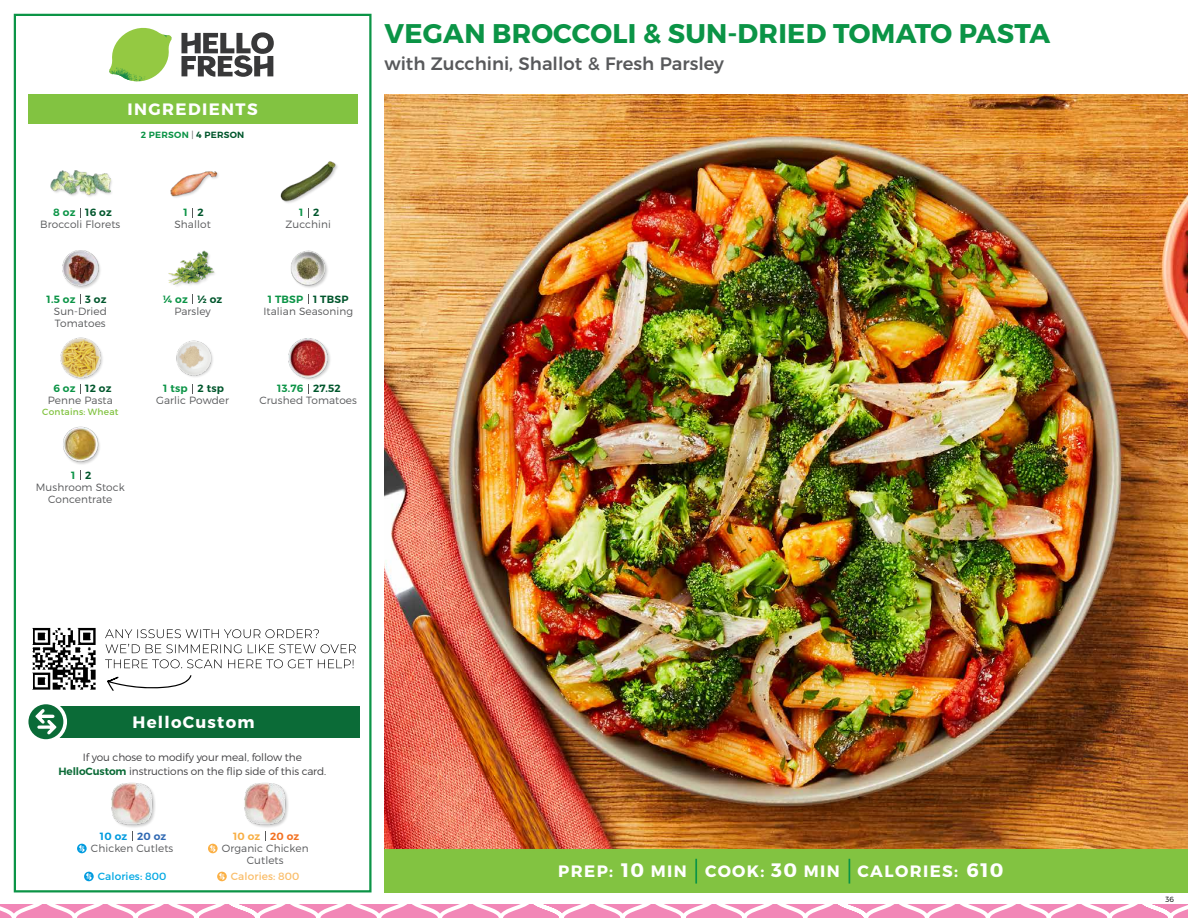
<style>
.page{position:relative;width:1188px;height:918px;background:#fff}
.page>*{position:absolute;margin:0;border:0;box-sizing:border-box;transform-origin:0 0}
.t1{font:700 27px "Montserrat";letter-spacing:.01em;color:#0b9446}
.t2{font:500 18px "Montserrat";color:#58595b}
.t3{font:700 16.5px "Montserrat";letter-spacing:.085em;color:#fff}
.t4{font:300 10.5px/12px "Montserrat";letter-spacing:.01em;color:#58595b;text-align:center}
.t5{font:300 10.5px/13.5px "Montserrat";letter-spacing:-.01em;color:#414042;text-align:center}
.t6{font:600 10.5px "Montserrat";letter-spacing:.02em;color:#00562c}
.t7{font:600 10.5px "Montserrat";letter-spacing:.02em;color:#0b9446}
.t8{font:10.5px "Montserrat";letter-spacing:.01em;color:#00a8e3}
.t9{font:10.5px "Montserrat";letter-spacing:.01em;color:#fabe6b}
.t10{font:600 10.5px "Montserrat";letter-spacing:.02em;color:#009bdf}
.t11{font:600 10.5px "Montserrat";letter-spacing:.02em;color:#f8af45}
.t12{font:600 9px "Montserrat";letter-spacing:.03em;color:#0b9446}
.t13{font:9px "Montserrat";letter-spacing:.025em;color:#82c341}
.t14{font:300 7.5px "Montserrat";color:#000}
.s1{font-weight:300;color:#58595b}
.s2{color:#00562c}
.s3{font-weight:600;color:#0b6b37}
.s4{color:#3069b3}
.s5{color:#f37121}
.s6{font-size:19.5px}
</style>
<div class="page">
<svg style="left:0;top:904px;width:1188px;height:14px"></svg>
<div style="left:384px;top:849px;width:804px;height:43px;background:#82c341"></div>
<svg style="left:181px;top:32px;width:93px;height:45px"></svg>
<svg style="left:114px;top:28px;width:55px;height:36px"></svg>
<img style="left:143px;top:28px;width:29px;height:24px">
<img style="left:112px;top:48px;width:54px;height:10px">
<img style="left:109px;top:52px;width:55px;height:30px">
<img style="left:142px;top:58px;width:24px;height:23px">
<div style="left:28px;top:94px;width:330px;height:30px;background:#82c341"></div>
<div style="left:14px;top:14px;width:358px;height:878px;border:2px solid #0b9446"></div>
<img style="left:384px;top:94px;width:804px;height:755px">
<img style="left:168px;top:250px;width:47px;height:36px">
<img style="left:290px;top:250px;width:38px;height:38px">
<img style="left:170px;top:171px;width:49px;height:27px">
<img style="left:280px;top:161px;width:58px;height:41px">
<img style="left:62px;top:250px;width:39px;height:39px">
<div style="left:50px;top:170px;width:63px;height:29px;background:#000;opacity:.2"></div>
<img style="left:51px;top:170px;width:59px;height:29px">
<img style="left:176px;top:340px;width:37px;height:37px">
<div style="left:288px;top:338px;width:44px;height:43px;background:#000;opacity:.2"></div>
<img style="left:288px;top:338px;width:44px;height:41px">
<div style="left:61px;top:337px;width:43px;height:44px;background:#000;opacity:.2"></div>
<img style="left:60px;top:337px;width:44px;height:42px">
<img style="left:63px;top:426px;width:37px;height:38px">
<div style="left:33px;top:706px;width:327px;height:31px;background:#0b6b37"></div>
<div style="left:25px;top:701px;width:42px;height:42px;background:#fff;border-radius:50%"></div>
<div style="left:28px;top:704px;width:35px;height:35px;background:#0a6b37;border-radius:50%"></div>
<svg style="left:35px;top:709px;width:22px;height:26px"></svg>
<div style="left:111px;top:783px;width:46px;height:46px;background:#000;opacity:.2"></div>
<img style="left:111px;top:783px;width:46px;height:43px">
<svg style="left:77px;top:844px;width:10px;height:9px"></svg>
<svg style="left:79px;top:845px;width:6px;height:7px"></svg>
<svg style="left:84px;top:872px;width:10px;height:9px"></svg>
<svg style="left:86px;top:873px;width:6px;height:7px"></svg>
<div style="left:244px;top:783px;width:46px;height:46px;background:#000;opacity:.2"></div>
<img style="left:244px;top:783px;width:46px;height:43px">
<hr style="left:695px;top:859px;width:2px;height:25px;background:#0b9446">
<svg style="left:849px;top:859px;width:1px;height:25px"></svg>
<img style="left:32px;top:627px;width:64px;height:63px">
<svg style="left:107px;top:675px;width:85px;height:16px"></svg>
<svg style="left:105px;top:659px;width:249px;height:9px"></svg>
<svg style="left:106px;top:644px;width:250px;height:9px"></svg>
<svg style="left:105px;top:629px;width:214px;height:9px"></svg>
<svg style="left:208px;top:844px;width:10px;height:9px"></svg>
<svg style="left:210px;top:845px;width:6px;height:7px"></svg>
<svg style="left:217px;top:872px;width:10px;height:9px"></svg>
<svg style="left:219px;top:873px;width:6px;height:7px"></svg>
<h3 class="t3" style="left:128px;top:99px;width:132px">INGREDIENTS</h3>
<p class="t12" style="left:141px;top:129px;width:105px">2 PERSON <span class="s1">|</span> <span class="s2">4 PERSON</span></p>
<h1 class="t1" style="left:385px;top:17px;width:667px">VEGAN BROCCOLI &amp; SUN-DRIED TOMATO PASTA</h1>
<h2 class="t2" style="left:384px;top:49px;width:341px">with Zucchini, Shallot &amp; Fresh Parsley</h2>
<p class="t7" style="left:53px;top:206px;width:24px">8 oz</p>
<p class="t6" style="left:85px;top:206px;width:28px">16 oz</p>
<p class="t6" style="left:198px;top:206px;width:8px">2</p>
<p class="t6" style="left:313px;top:206px;width:8px">2</p>
<p class="t7" style="left:184px;top:206px;width:6px">1</p>
<p class="t7" style="left:299px;top:206px;width:6px">1</p>
<p class="t4" style="left:40px;top:218px;width:82px">Broccoli Florets</p>
<p class="t4" style="left:174px;top:218px;width:38px">Shallot</p>
<p class="t4" style="left:286px;top:218px;width:47px">Zucchini</p>
<p class="t7" style="left:47px;top:292px;width:30px">1.5 oz</p>
<p class="t6" style="left:85px;top:292px;width:23px">3 oz</p>
<p class="t6" style="left:198px;top:292px;width:26px">½ oz</p>
<p class="t6" style="left:313px;top:292px;width:37px">1 TBSP</p>
<p class="t7" style="left:163px;top:292px;width:26px">¼ oz</p>
<p class="t7" style="left:268px;top:292px;width:37px">1 TBSP</p>
<p class="t4" style="left:54px;top:305px;width:55px;text-align:left">Sun-Dried<br>Tomatoes</p>
<p class="t4" style="left:174px;top:305px;width:38px">Parsley</p>
<p class="t4" style="left:263px;top:305px;width:91px">Italian Seasoning</p>
<p class="t7" style="left:53px;top:382px;width:24px">6 oz</p>
<p class="t6" style="left:85px;top:382px;width:28px">12 oz</p>
<p class="t6" style="left:198px;top:382px;width:28px">2 tsp</p>
<p class="t6" style="left:313px;top:382px;width:29px">27.52</p>
<p class="t7" style="left:163px;top:382px;width:26px">1 tsp</p>
<p class="t7" style="left:277px;top:382px;width:28px">13.76</p>
<p class="t4" style="left:48px;top:394px;width:67px">Penne Pasta</p>
<p class="t13" style="left:42px;top:406px;width:78px">Contains: Wheat</p>
<p class="t4" style="left:156px;top:394px;width:75px">Garlic Powder</p>
<p class="t4" style="left:259px;top:394px;width:99px">Crushed Tomatoes</p>
<p class="t7" style="left:71px;top:468px;width:6px">1</p>
<p class="t6" style="left:85px;top:468px;width:8px">2</p>
<p class="t4" style="left:36px;top:481px;width:91px">Mushroom Stock<br>Concentrate</p>
<h3 class="t3" style="left:133px;top:712px;width:123px">HelloCustom</h3>
<p class="t5" style="left:58px;top:750px;width:269px">If you chose to modify your meal, follow the<br><span class="s3">HelloCustom</span> instructions on the flip side of this card.</p>
<p class="t10" style="left:100px;top:830px;width:68px">10 oz <span class="s4">20 oz</span></p>
<p class="t4" style="left:91px;top:842px;width:84px">Chicken Cutlets</p>
<p class="t8" style="left:98px;top:870px;width:70px">Calories: 800</p>
<p class="t11" style="left:233px;top:830px;width:68px">10 oz <span class="s5">20 oz</span></p>
<p class="t4" style="left:222px;top:842px;width:88px">Organic Chicken<br>Cutlets</p>
<p class="t9" style="left:231px;top:870px;width:70px">Calories: 800</p>
<h3 class="t3" style="left:558px;top:861px;width:447px">PREP: <span class="s6">10</span> MIN COOK: <span class="s6">30</span> MIN CALORIES: <span class="s6">610</span></h3>
<p class="t14" style="left:1166px;top:895px;width:10px">36</p>
</div>
